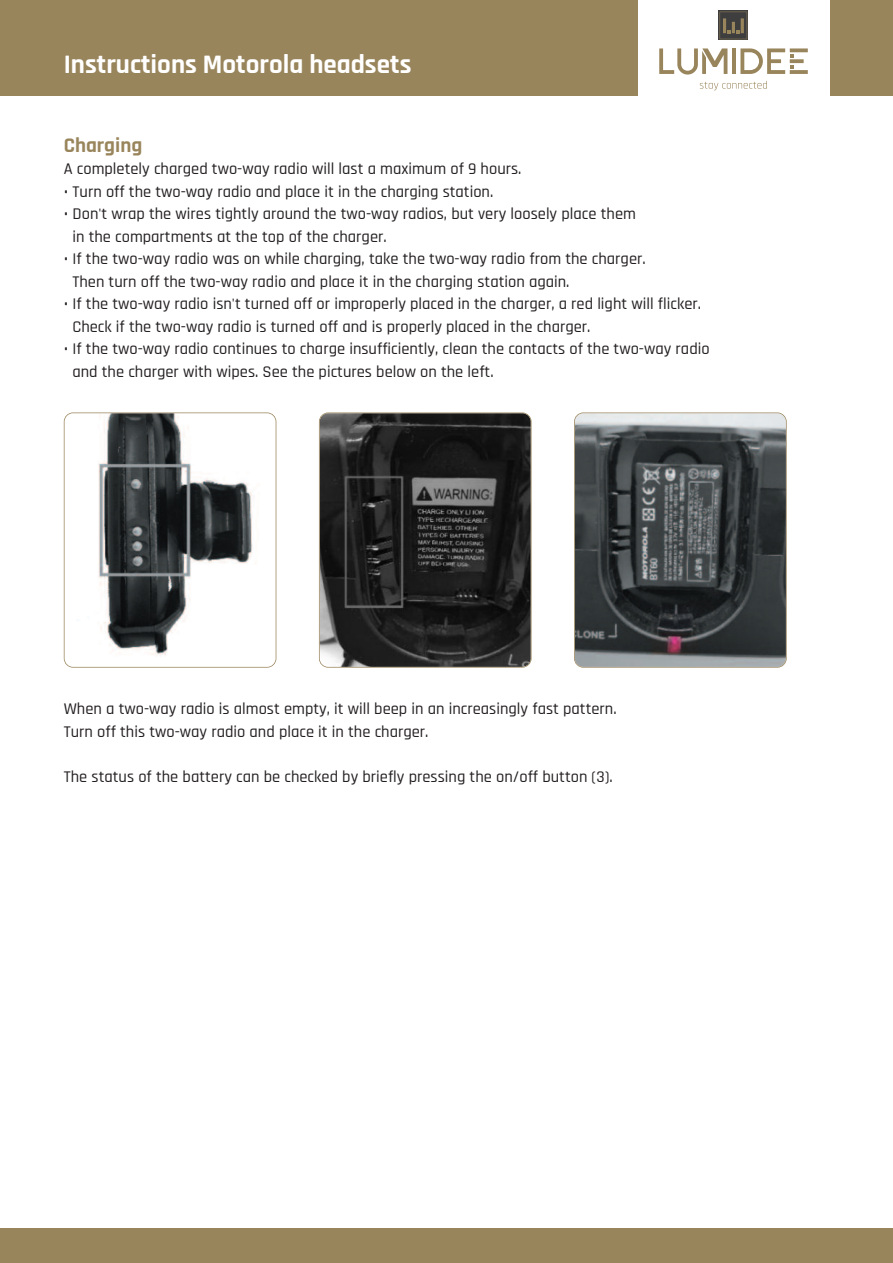
<style>
.page{position:relative;width:893px;height:1263px;background:#fff}
.page>*{position:absolute;margin:0;border:0;box-sizing:border-box;transform-origin:0 0}
.t1{font:700 27px "Rajdhani";color:#fff}
.t2{font:700 21px "Rajdhani";color:#99855c}
.t3{font:500 16.5px/22.5px "Rajdhani";color:#231f20}
</style>
<div class="page">
<div style="left:0;top:1229px;width:893px;height:34px;background:#99855c"></div>
<div style="left:0;top:0;width:893px;height:96px;background:#99855c"></div>
<div style="left:638px;top:0;width:191px;height:98px;background:#fff"></div>
<hr style="left:732px;top:48px;width:4px;height:26px;background:#99855c">
<svg style="left:793px;top:48px;width:15px;height:4px"></svg>
<svg style="left:793px;top:70px;width:15px;height:4px"></svg>
<svg style="left:793px;top:59px;width:11px;height:4px"></svg>
<svg style="left:740px;top:48px;width:53px;height:26px"></svg>
<svg style="left:659px;top:48px;width:68px;height:27px"></svg>
<svg style="left:719px;top:11px;width:29px;height:29px"></svg>
<svg style="left:720px;top:12px;width:27px;height:27px"></svg>
<svg style="left:700px;top:81px;width:67px;height:9px"></svg>
<img style="left:67px;top:415px;width:186px;height:250px">
<div style="left:64px;top:412px;width:212px;height:256px;border:2px solid #99855c;border-radius:9px"></div>
<img style="left:320px;top:413px;width:211px;height:254px;border-radius:9px">
<div style="left:319px;top:412px;width:212px;height:256px;border:2px solid #99855c;border-radius:9px"></div>
<img style="left:575px;top:413px;width:211px;height:254px;border-radius:9px">
<div style="left:574px;top:412px;width:213px;height:256px;border:2px solid #99855c;border-radius:9px"></div>
<h1 class="t1" style="left:64px;top:48px;width:349px">Instructions Motorola headsets</h1>
<p class="t2" style="left:64px;top:132px;width:80px">Charging</p>
<p class="t3" style="left:64px;top:158px;width:459px">A completely charged two-way radio will last a maximum of 9 hours.</p>
<p class="t3" style="left:64px;top:181px;width:431px">• Turn off the two-way radio and place it in the charging station.</p>
<p class="t3" style="left:72px;top:203px;width:565px;text-indent:-9px">• Don't wrap the wires tightly around the two-way radios, but very loosely place them in the compartments at the top of the charger.</p>
<p class="t3" style="left:72px;top:248px;width:575px;text-indent:-9px">• If the two-way radio was on while charging, take the two-way radio from the charger.<br>Then turn off the two-way radio and place it in the charging station again.</p>
<p class="t3" style="left:72px;top:293px;width:630px;text-indent:-9px">• If the two-way radio isn't turned off or improperly placed in the charger, a red light will flicker.<br>Check if the two-way radio is turned off and is properly placed in the charger.</p>
<p class="t3" style="left:72px;top:338px;width:639px;text-indent:-9px">• If the two-way radio continues to charge insufficiently, clean the contacts of the two-way radio and the charger with wipes. See the pictures below on the left.</p>
<p class="t3" style="left:64px;top:698px;width:554px">When a two-way radio is almost empty, it will beep in an increasingly fast pattern.<br>Turn off this two-way radio and place it in the charger.</p>
<p class="t3" style="left:64px;top:766px;width:550px">The status of the battery can be checked by briefly pressing the on/off button (3).</p>
</div>
